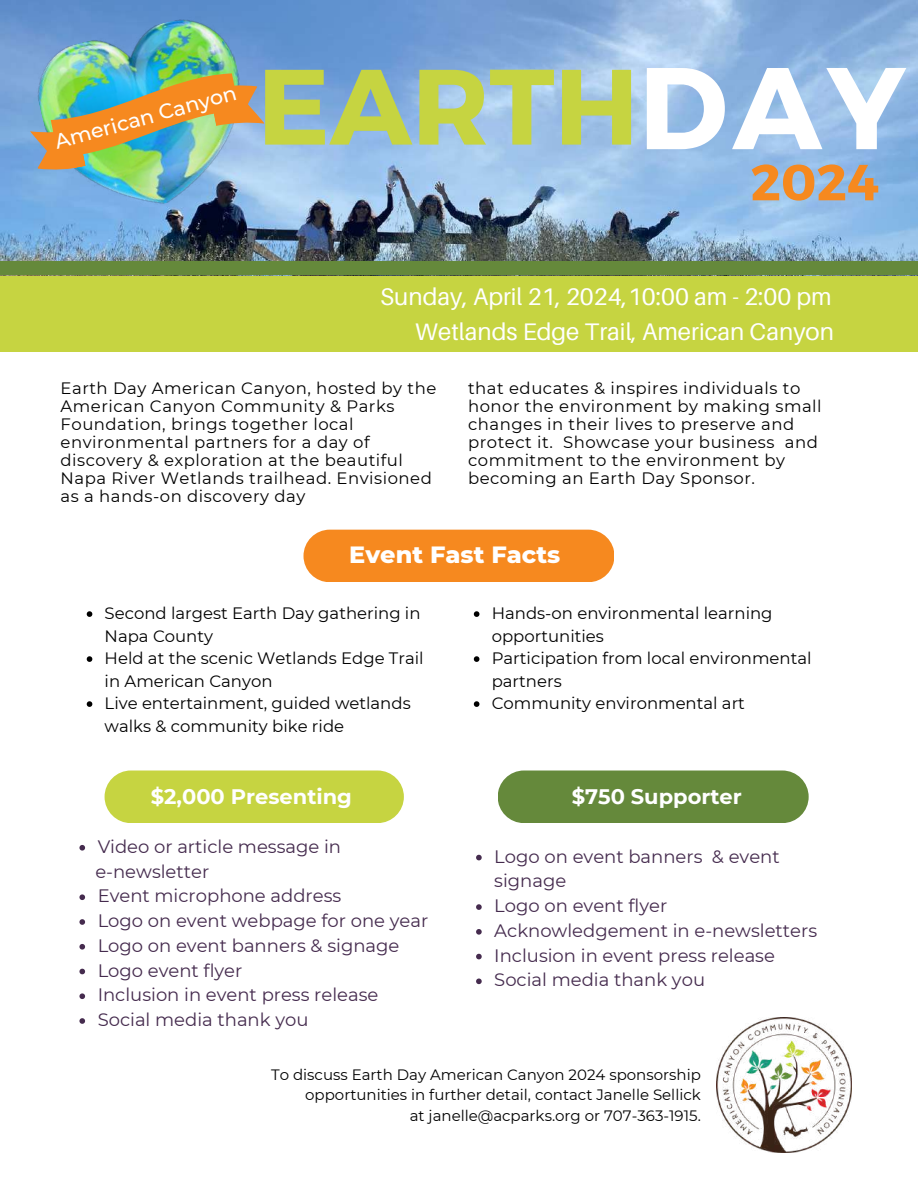
<style>
.page{position:relative;width:918px;height:1188px;background:#fff}
.page>*{position:absolute;margin:0;border:0;box-sizing:border-box;transform-origin:0 0}
.t1{font:700 106.8px "Montserrat";color:#c6d441}
.t2{font:700 50.7px "Montserrat";color:#f6891f}
.t3{font:24px "Aileron";color:#fff}
.t4{font:800 24px "Montserrat";color:#fff}
.t5{font:700 21px "Montserrat";color:#fff}
.t6{font:500 20.7px "Montserrat";color:#fff}
.t7{font:18px/24.8px "Montserrat";color:#452b4e}
.t8{font:16.5px/18px "Montserrat";letter-spacing:.03em;color:#000}
.t9{font:16.5px/22.5px "Montserrat";color:#000}
.t10{font:15px/20.2px "Montserrat";color:#000;text-align:right}
.s1{font-size:115.95px;color:#fff}
</style>
<div class="page">
<img style="left:0;top:0;width:918px;height:277px">
<div style="left:0;top:262px;width:918px;height:13px;background:#65893b"></div>
<img style="left:27px;top:9px;width:237px;height:218px">
<img style="left:30px;top:64px;width:235px;height:111px">
<div style="left:0;top:277px;width:918px;height:75px;background:#c6d441"></div>
<img style="left:716px;top:1018px;width:135px;height:135px">
<svg style="left:87px;top:611px;width:5px;height:6px"></svg>
<svg style="left:87px;top:656px;width:5px;height:6px"></svg>
<svg style="left:87px;top:701px;width:5px;height:6px"></svg>
<svg style="left:474px;top:611px;width:5px;height:6px"></svg>
<svg style="left:474px;top:656px;width:5px;height:6px"></svg>
<svg style="left:474px;top:701px;width:5px;height:6px"></svg>
<div style="left:303px;top:530px;width:311px;height:52px;background:#f6891f;border-radius:26px"></div>
<svg style="left:476px;top:855px;width:6px;height:5px"></svg>
<svg style="left:476px;top:904px;width:6px;height:6px"></svg>
<svg style="left:476px;top:929px;width:6px;height:6px"></svg>
<svg style="left:476px;top:954px;width:6px;height:5px"></svg>
<svg style="left:476px;top:979px;width:6px;height:5px"></svg>
<div style="left:105px;top:771px;width:299px;height:52px;background:#c6d441;border-radius:26px"></div>
<svg style="left:79px;top:845px;width:6px;height:6px"></svg>
<svg style="left:79px;top:894px;width:6px;height:6px"></svg>
<svg style="left:79px;top:919px;width:6px;height:6px"></svg>
<svg style="left:79px;top:944px;width:6px;height:6px"></svg>
<svg style="left:79px;top:969px;width:6px;height:5px"></svg>
<svg style="left:79px;top:993px;width:6px;height:6px"></svg>
<svg style="left:79px;top:1018px;width:6px;height:6px"></svg>
<div style="left:498px;top:771px;width:311px;height:52px;background:#65893b;border-radius:26px"></div>
<p class="t6" style="left:52px;top:129px;width:189px;rotate:-15deg">American Canyon</p>
<h1 class="t1" style="left:258px;top:37px;width:650px">EARTH<span class="s1">DAY</span></h1>
<h2 class="t2" style="left:751px;top:149px;width:130px">2024</h2>
<h3 class="t3" style="left:380px;top:282px;width:453px">Sunday, April 21, 2024,10:00 am - 2:00 pm</h3>
<h3 class="t3" style="left:415px;top:317px;width:420px">Wetlands Edge Trail, American Canyon</h3>
<p class="t8" style="left:61px;top:379px;width:377px">Earth Day American Canyon, hosted by the American Canyon Community &amp; Parks Foundation, brings together local environmental partners for a day of discovery &amp; exploration at the beautiful Napa River Wetlands trailhead. Envisioned as a hands-on discovery day</p>
<p class="t8" style="left:468px;top:379px;width:355px">that educates &amp; inspires individuals to honor the environment by making small changes in their lives to preserve and protect it. Showcase your business and commitment to the environment by becoming an Earth Day Sponsor.</p>
<h3 class="t4" style="left:349px;top:540px;width:212px">Event Fast Facts</h3>
<p class="t9" style="left:105px;top:602px;width:321px">Second largest Earth Day gathering in<br>Napa County<br>Held at the scenic Wetlands Edge Trail in American Canyon<br>Live entertainment, guided wetlands walks &amp; community bike ride</p>
<p class="t9" style="left:492px;top:602px;width:321px">Hands-on environmental learning opportunities<br>Participation from local environmental partners<br>Community environmental art</p>
<p class="t5" style="left:151px;top:783px;width:203px">$2,000 Presenting</p>
<p class="t7" style="left:95px;top:834px;width:334px">Video or article message in e-newsletter<br>Event microphone address<br>Logo on event webpage for one year<br>Logo on event banners &amp; signage<br>Logo event flyer<br>Inclusion in event press release<br>Social media thank you</p>
<p class="t5" style="left:572px;top:783px;width:172px">$750 Supporter</p>
<p class="t7" style="left:494px;top:844px;width:324px">Logo on event banners &amp; event signage<br>Logo on event flyer<br>Acknowledgement in e-newsletters<br>Inclusion in event press release<br>Social media thank you</p>
<p class="t10" style="left:271px;top:1065px;width:431px">To discuss Earth Day American Canyon 2024 sponsorship opportunities in further detail, contact Janelle Sellick<br>at janelle@acparks.org or 707-363-1915.</p>
</div>
